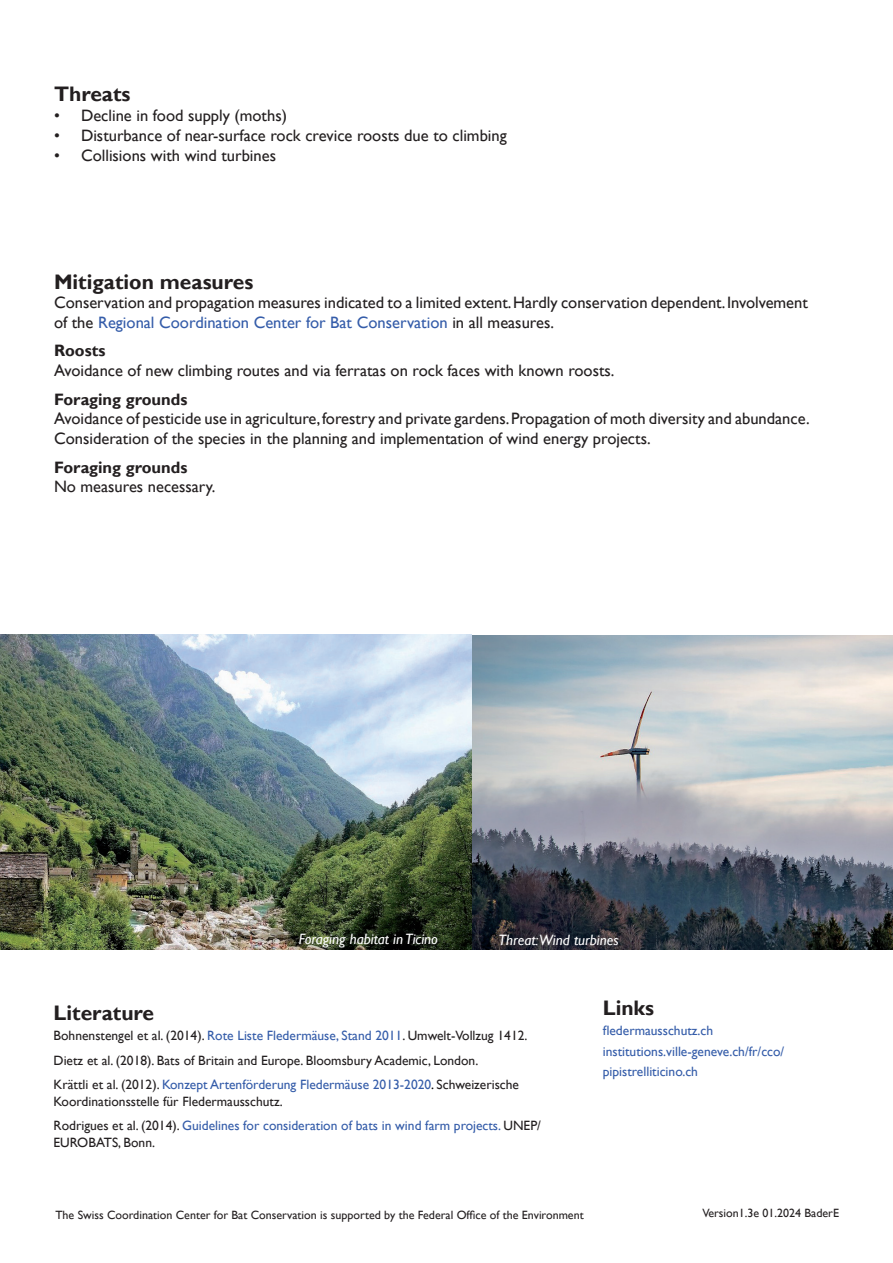
<style>
.page{position:relative;width:893px;height:1263px;background:#fff}
.page>*{position:absolute;margin:0;border:0;box-sizing:border-box;transform-origin:0 0}
.t1{font:700 21px "Gill Sans";color:#231f20}
.t2{font:16.5px/19.8px "Gill Sans";color:#231f20}
.t3{font:700 16.5px "Gill Sans";color:#231f20}
.t4{font:italic 15px "Gill Sans";color:#fff}
.t5{font:13.5px/24.8px "Gill Sans";color:#231f20}
.t6{font:13.5px/20.4px "Gill Sans";color:#345ca9}
.t7{font:12px "Gill Sans";color:#231f20}
.s1{color:#345ca9}
.s2{color:#000}
</style>
<div class="page">
<img style="left:463px;top:635px;width:430px;height:315px">
<img style="left:0;top:635px;width:472px;height:314px">
<p class="t1" style="left:54px;top:82px;width:78px">Threats</p>
<p class="t2" style="left:54px;top:106px;width:235px">• Decline in food supply (moths)</p>
<p class="t2" style="left:54px;top:126px;width:454px">• Disturbance of near-surface rock crevice roosts due to climbing</p>
<p class="t2" style="left:54px;top:146px;width:224px">• Collisions with wind turbines</p>
<p class="t1" style="left:54px;top:269px;width:201px">Mitigation measures</p>
<p class="t2" style="left:54px;top:293px;width:755px">Conservation and propagation measures indicated to a limited extent. Hardly conservation dependent. Involvement of the <span class="s1">Regional Coordination Center for Bat Conservation</span> in all measures.</p>
<p class="t3" style="left:54px;top:341px;width:53px">Roosts</p>
<p class="t2" style="left:54px;top:361px;width:562px">Avoidance of new climbing routes and via ferratas on rock faces with known roosts.</p>
<p class="t3" style="left:54px;top:389px;width:135px">Foraging grounds</p>
<p class="t2" style="left:54px;top:409px;width:757px">Avoidance of pesticide use in agriculture, forestry and private gardens. Propagation of moth diversity and abundance.<br>Consideration of the species in the planning and implementation of wind energy projects.</p>
<p class="t3" style="left:54px;top:457px;width:135px">Foraging grounds</p>
<p class="t2" style="left:54px;top:477px;width:163px">No measures necessary.</p>
<p class="t4" style="left:299px;top:930px;width:141px">Foraging habitat in Ticino</p>
<p class="t4" style="left:499px;top:931px;width:122px">Threat:Wind turbines</p>
<p class="t1" style="left:54px;top:1000px;width:102px">Literature</p>
<p class="t5" style="left:54px;top:1023px;width:475px">Bohnenstengel et al. (2014). <span class="s1">Rote Liste Fledermäuse, Stand 2011</span>. Umwelt-Vollzug 1412.<br>Dietz et al. (2018). Bats of Britain and Europe. Bloomsbury Academic, London.<br>Krättli et al. (2012). <span class="s1">Konzept Artenförderung Fledermäuse 2013-2020</span><span class="s2">.</span> Schweizerische</p>
<p class="t5" style="left:54px;top:1089px;width:489px">Koordinationsstelle für Fledermausschutz.<br>Rodrigues et al. (2014). <span class="s1">Guidelines for consideration of bats in wind farm projects.</span> UNEP/</p>
<p class="t5" style="left:54px;top:1130px;width:103px">EUROBATS, Bonn.</p>
<p class="t1" style="left:603px;top:995px;width:53px">Links</p>
<p class="t6" style="left:603px;top:1021px;width:183px">fledermausschutz.ch institutions.ville-geneve.ch/fr/cco/ pipistrelliticino.ch</p>
<p class="t7" style="left:55px;top:1208px;width:530px">The Swiss Coordination Center for Bat Conservation is supported by the Federal Office of the Environment</p>
<p class="t7" style="left:702px;top:1206px;width:138px">Version1.3e 01.2024 BaderE</p>
</div>
